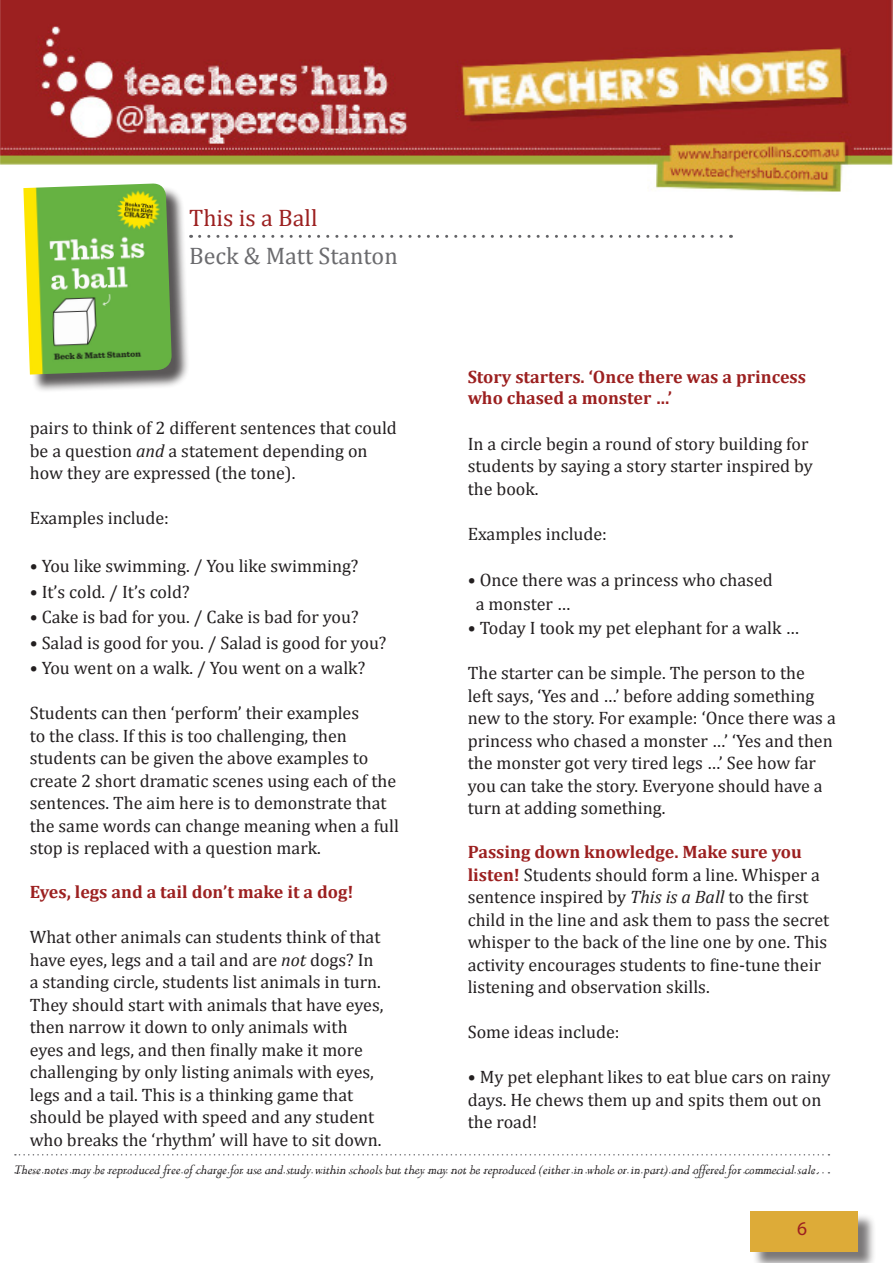
<style>
.page{position:relative;width:893px;height:1263px;background:#fff}
.page>*{position:absolute;margin:0;border:0;box-sizing:border-box;transform-origin:0 0}
.t1{font:24px "Cambria";color:#6b6b6e}
.t2{font:24px "Cambria";color:#9c2020}
.t3{font:19.5px "Myriad Pro";color:#9c2020}
.t4{font:18px/22.5px "Cambria";color:#231f20}
.t5{font:700 18px/21.6px "Cambria";color:#9c2020}
.t6{font:italic 15px "Perpetua";color:#231f20}
.s1{font-style:italic}
.s2{font-weight:700;color:#9c2020}
</style>
<div class="page">
<img style="left:0;top:0;width:893px;height:192px">
<div style="left:752px;top:1213px;width:124px;height:50px;background:#231f20;opacity:.6"></div>
<div style="left:750px;top:1211px;width:107px;height:40px;background:#ddab38"></div>
<svg style="left:15px;top:1154px;width:814px;height:1px"></svg>
<svg style="left:15px;top:1172px;width:814px;height:1px"></svg>
<svg style="left:200px;top:235px;width:531px;height:3px"></svg>
<div style="left:26px;top:186px;width:164px;height:207px;background:#231f20;opacity:.75"></div>
<img style="left:23px;top:184px;width:149px;height:191px">
<h1 class="t2" style="left:189px;top:204px;width:130px">This is a Ball</h1>
<h1 class="t1" style="left:189px;top:242px;width:210px">Beck &amp; Matt Stanton</h1>
<p class="t4" style="left:30px;top:417px;width:369px">pairs to think of 2 different sentences that could be a question <span class="s1">and</span> a statement depending on how they are expressed (the tone).</p>
<p class="t4" style="left:30px;top:507px;width:141px">Examples include:</p>
<p class="t4" style="left:30px;top:555px;width:330px">• You like swimming. / You like swimming?</p>
<p class="t4" style="left:30px;top:580px;width:161px">• It’s cold. / It’s cold?</p>
<p class="t4" style="left:30px;top:606px;width:330px">• Cake is bad for you. / Cake is bad for you?</p>
<p class="t4" style="left:30px;top:631px;width:358px">• Salad is good for you. / Salad is good for you?</p>
<p class="t4" style="left:30px;top:657px;width:337px">• You went on a walk. / You went on a walk?</p>
<p class="t4" style="left:30px;top:702px;width:371px">Students can then ‘perform’ their examples<br>to the class. If this is too challenging, then students can be given the above examples to create 2 short dramatic scenes using each of the sentences. The aim here is to demonstrate that the same words can change meaning when a full stop is replaced with a question mark.</p>
<p class="t5" style="left:30px;top:881px;width:325px">Eyes, legs and a tail don’t make it a dog!</p>
<p class="t4" style="left:30px;top:926px;width:355px">What other animals can students think of that have eyes, legs and a tail and are <span class="s1">not</span> dogs? In a standing circle, students list animals in turn.<br>They should start with animals that have eyes, then narrow it down to only animals with eyes and legs, and then finally make it more challenging by only listing animals with eyes, legs and a tail. This is a thinking game that should be played with speed and any student who breaks the ‘rhythm’ will have to sit down.</p>
<p class="t5" style="left:468px;top:365px;width:340px">Story starters. ‘Once there was a princess who chased a monster …’</p>
<p class="t4" style="left:468px;top:432px;width:347px">In a circle begin a round of story building for students by saying a story starter inspired by the book.</p>
<p class="t4" style="left:468px;top:522px;width:141px">Examples include:</p>
<p class="t4" style="left:476px;top:568px;width:299px;line-height:24px;text-indent:-8px">• Once there was a princess who chased a monster …</p>
<p class="t4" style="left:468px;top:616px;width:333px">• Today I took my pet elephant for a walk …</p>
<p class="t4" style="left:468px;top:661px;width:370px">The starter can be simple. The person to the<br>left says, ‘Yes and …’ before adding something new to the story. For example: ‘Once there was a princess who chased a monster …’ ‘Yes and then the monster got very tired legs …’ See how far you can take the story. Everyone should have a turn at adding something.</p>
<p class="t4" style="left:468px;top:841px;width:363px"><span class="s2">Passing down knowledge. Make sure you listen!</span> Students should form a line. Whisper a sentence inspired by <span class="s1">This is a Ball</span> to the first child in the line and ask them to pass the secret whisper to the back of the line one by one. This activity encourages students to fine-tune their listening and observation skills.</p>
<p class="t4" style="left:468px;top:1021px;width:153px">Some ideas include:</p>
<p class="t4" style="left:468px;top:1066px;width:364px">• My pet elephant likes to eat blue cars on rainy days. He chews them up and spits them out on the road!</p>
<p class="t6" style="left:14px;top:1160px;width:807px">These notes may be reproduced free of charge for use and study within schools but they may not be reproduced (either in whole or in part) and offered for commecial sale.</p>
<p class="t3" style="left:797px;top:1216px;width:12px">6</p>
</div>
